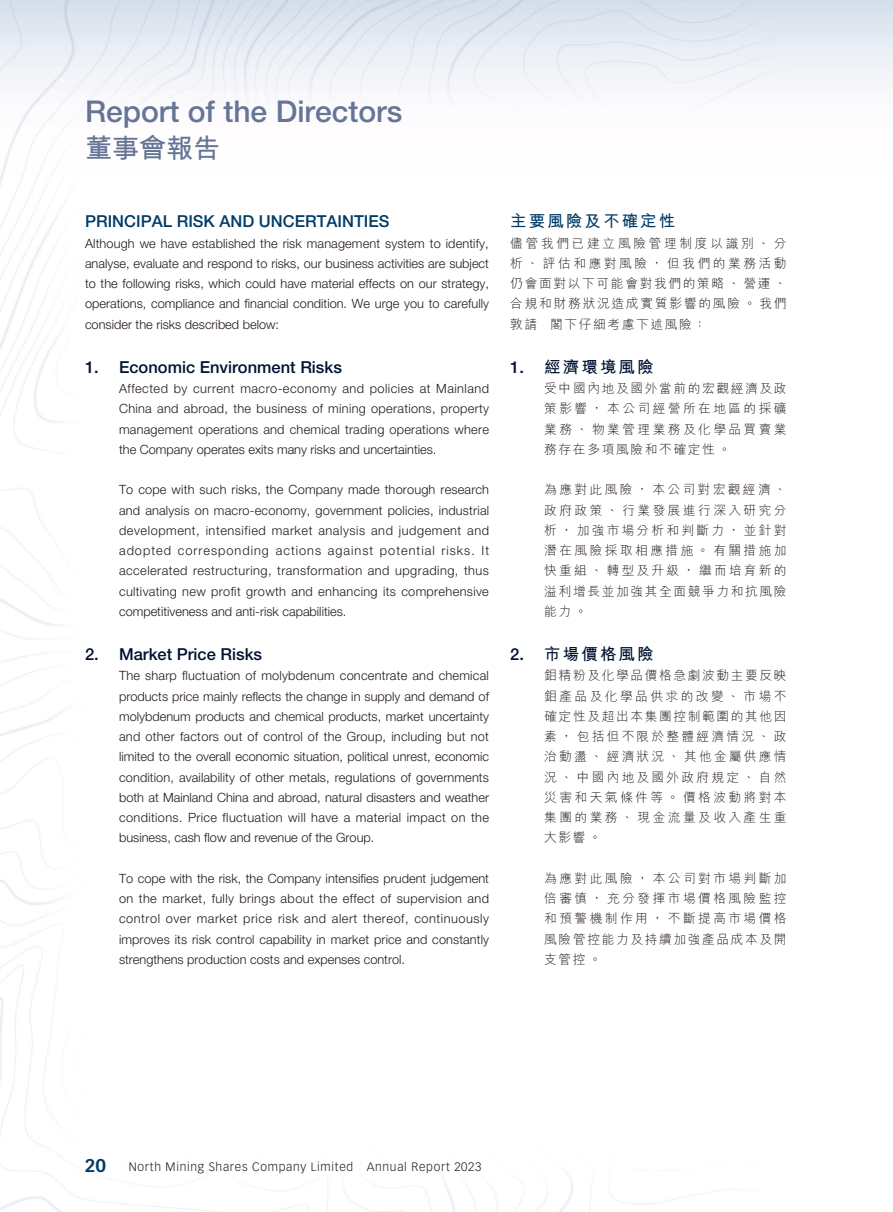
<style>
.page{position:relative;width:893px;height:1212px;background:#fff}
.page>*{position:absolute;margin:0;border:0;box-sizing:border-box;transform-origin:0 0}
.t1{font:500 30px "Helvetica Neue LT Std";color:#657595}
.t2{font:700 27px "M Hei HK";color:#657595}
.t3{font:700 18px "Vectora LT Std";color:#003b67}
.t4{font:500 16.5px "Helvetica Neue LT Std";color:#001332}
.t5{font:500 16.5px "Helvetica Neue LT Std";color:#003b67}
.t6{font:700 16.5px "M Hei HK";letter-spacing:.125em;color:#001332}
.t7{font:700 16.5px "M Hei HK";letter-spacing:.125em;color:#003b67}
.t8{font:300 12.75px/20.2px "Helvetica Neue LT Std";color:#231916;text-align:justify}
.t9{font:300 12.75px/20.2px "M Hei HK";letter-spacing:.175em;color:#231916;text-align:justify}
.t10{font:300 12px "Vectora LT Std";letter-spacing:.06em;color:#231916}
.s1{font-family:"Helvetica Neue LT Std";font-weight:500}
</style>
<div class="page">
<img style="left:0;top:0;width:893px;height:1212px">
<h1 class="t1" style="left:85px;top:94px;width:319px">Report of the Directors</h1>
<h2 class="t2" style="left:85px;top:129px;width:136px">董事會報告</h2>
<p class="t5" style="left:85px;top:212px;width:306px">PRINCIPAL RISK AND UNCERTAINTIES</p>
<p class="t8" style="left:85px;top:233px;width:405px">Although we have established the risk management system to identify, analyse, evaluate and respond to risks, our business activities are subject to the following risks, which could have material effects on our strategy, operations, compliance and financial condition. We urge you to carefully consider the risks described below:</p>
<p class="t4" style="left:85px;top:357px;width:258px">1. Economic Environment Risks</p>
<p class="t8" style="left:119px;top:378px;width:372px">Affected by current macro-economy and policies at Mainland China and abroad, the business of mining operations, property management operations and chemical trading operations where the Company operates exits many risks and uncertainties.</p>
<p class="t8" style="left:119px;top:479px;width:372px">To cope with such risks, the Company made thorough research and analysis on macro-economy, government policies, industrial development, intensified market analysis and judgement and adopted corresponding actions against potential risks. It accelerated restructuring, transformation and upgrading, thus cultivating new profit growth and enhancing its comprehensive competitiveness and anti-risk capabilities.</p>
<p class="t4" style="left:85px;top:644px;width:179px">2. Market Price Risks</p>
<p class="t8" style="left:119px;top:665px;width:372px">The sharp fluctuation of molybdenum concentrate and chemical products price mainly reflects the change in supply and demand of molybdenum products and chemical products, market uncertainty and other factors out of control of the Group, including but not limited to the overall economic situation, political unrest, economic condition, availability of other metals, regulations of governments both at Mainland China and abroad, natural disasters and weather conditions. Price fluctuation will have a material impact on the business, cash flow and revenue of the Group.</p>
<p class="t8" style="left:119px;top:868px;width:372px">To cope with the risk, the Company intensifies prudent judgement on the market, fully brings about the effect of supervision and control over market price risk and alert thereof, continuously improves its risk control capability in market price and constantly strengthens production costs and expenses control.</p>
<p class="t7" style="left:510px;top:209px;width:166px">主要風險及不確定性</p>
<p class="t9" style="left:510px;top:233px;width:278px">儘管我們已建立風險管理制度以識別、分析、評估和應對風險，但我們的業務活動仍會面對以下可能會對我們的策略、營運、合規和財務狀況造成實質影響的風險。我們敦請 閣下仔細考慮下述風險：</p>
<p class="t6" style="left:510px;top:355px;width:145px"><span class="s1">1.</span> 經濟環境風險</p>
<p class="t9" style="left:544px;top:378px;width:244px">受中國內地及國外當前的宏觀經濟及政策影響，本公司經營所在地區的採礦業務、物業管理業務及化學品買賣業務存在多項風險和不確定性。</p>
<p class="t9" style="left:544px;top:479px;width:244px">為應對此風險，本公司對宏觀經濟、政府政策、行業發展進行深入研究分析，加強市場分析和判斷力，並針對潛在風險採取相應措施。有關措施加快重組、轉型及升級，繼而培育新的溢利增長並加強其全面競爭力和抗風險能力。</p>
<p class="t6" style="left:510px;top:642px;width:145px"><span class="s1">2.</span> 市場價格風險</p>
<p class="t9" style="left:544px;top:665px;width:244px">鉬精粉及化學品價格急劇波動主要反映鉬產品及化學品供求的改變、市場不確定性及超出本集團控制範圍的其他因素，包括但不限於整體經濟情況、政治動盪、經濟狀況、其他金屬供應情況、中國內地及國外政府規定、自然災害和天氣條件等。價格波動將對本集團的業務、現金流量及收入產生重大影響。</p>
<p class="t9" style="left:544px;top:868px;width:244px">為應對此風險，本公司對市場判斷加倍審慎，充分發揮市場價格風險監控和預警機制作用，不斷提高市場價格風險管控能力及持續加強產品成本及開支管控。</p>
<h3 class="t3" style="left:85px;top:1155px;width:23px">20</h3>
<p class="t10" style="left:129px;top:1159px;width:354px">North Mining Shares Company Limited Annual Report 2023</p>
</div>
